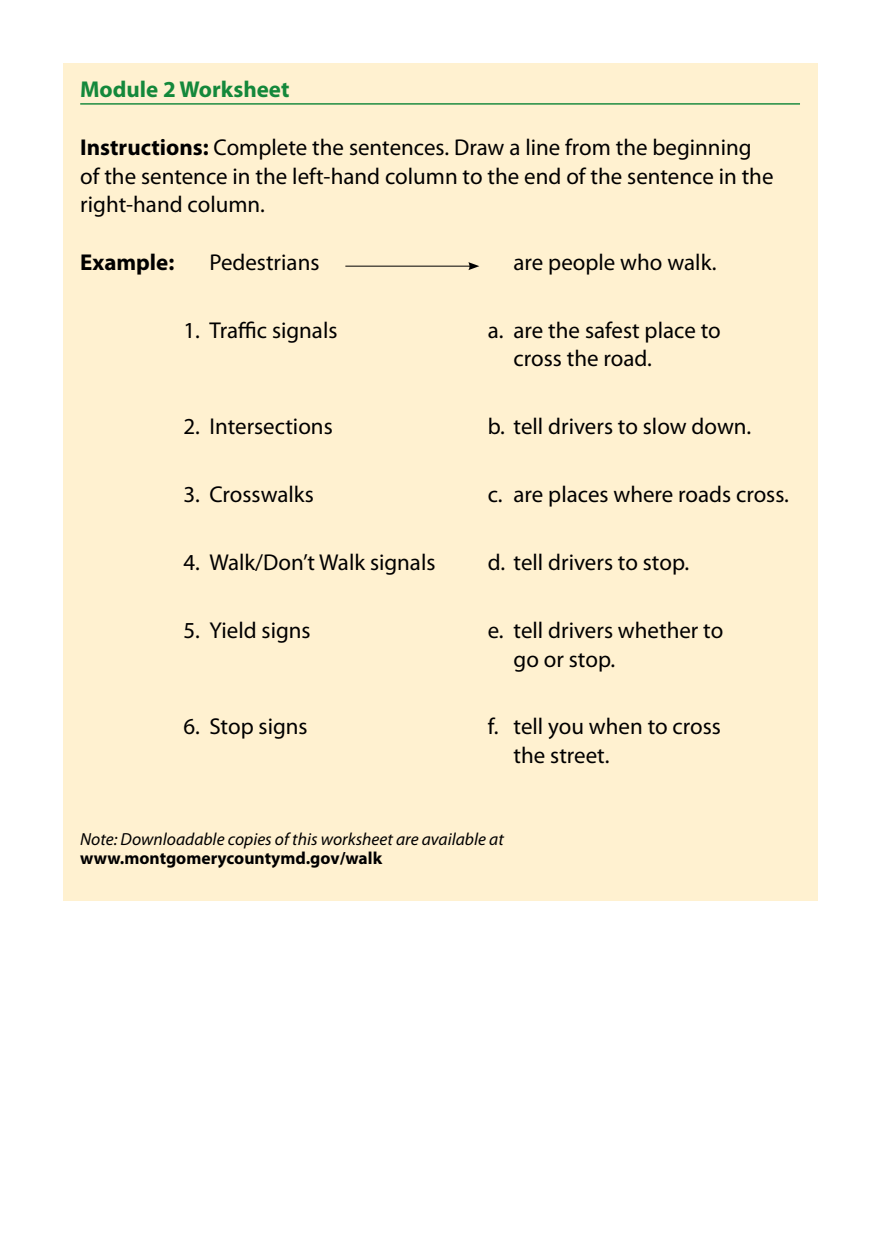
<style>
.page{position:relative;width:882px;height:1260px;background:#fff}
.page>*{position:absolute;margin:0;border:0;box-sizing:border-box;transform-origin:0 0}
.t1{font:22.93px/28.7px "Myriad Pro";color:#000}
.t2{font:700 22.93px "Myriad Pro";color:#14883b}
.t3{font:700 22.93px "Myriad Pro";color:#000}
.t4{font:italic 17.5px "Myriad Pro";color:#000}
.t5{font:700 17.5px "Myriad Pro";color:#000}
.s1{font-weight:700}
</style>
<div class="page">
<div style="left:63px;top:63px;width:754px;height:837px;background:#fff1d0"></div>
<hr style="left:80px;top:103px;width:720px;height:2px;background:#14883b">
<hr style="left:345px;top:266px;width:126px;height:1px;background:#000">
<svg style="left:468px;top:262px;width:11px;height:8px"></svg>
<p class="t2" style="left:80px;top:77px;width:211px">Module 2 Worksheet</p>
<p class="t1" style="left:80px;top:132px;width:695px"><span class="s1">Instructions:</span> Complete the sentences. Draw a line from the beginning of the sentence in the left-hand column to the end of the sentence in the right-hand column.</p>
<p class="t3" style="left:80px;top:249px;width:96px">Example:</p>
<p class="t1" style="left:209px;top:247px;width:112px">Pedestrians</p>
<p class="t1" style="left:514px;top:247px;width:204px">are people who walk.</p>
<p class="t1" style="left:184px;top:315px;width:156px">1. Traffic signals</p>
<p class="t1" style="left:514px;top:315px;width:209px;text-indent:-26px">a. are the safest place to cross the road.</p>
<p class="t1" style="left:184px;top:412px;width:151px">2. Intersections</p>
<p class="t1" style="left:488px;top:412px;width:265px">b. tell drivers to slow down.</p>
<p class="t1" style="left:184px;top:480px;width:132px">3. Crosswalks</p>
<p class="t1" style="left:488px;top:480px;width:303px">c. are places where roads cross.</p>
<p class="t1" style="left:184px;top:548px;width:254px">4. Walk/Don’t Walk signals</p>
<p class="t1" style="left:488px;top:548px;width:203px">d. tell drivers to stop.</p>
<p class="t1" style="left:184px;top:615px;width:129px">5. Yield signs</p>
<p class="t1" style="left:514px;top:615px;width:211px;text-indent:-26px">e. tell drivers whether to go or stop.</p>
<p class="t1" style="left:184px;top:712px;width:126px">6. Stop signs</p>
<p class="t1" style="left:514px;top:712px;width:209px;text-indent:-26px">f. tell you when to cross the street.</p>
<p class="t4" style="left:80px;top:828px;width:425px">Note: Downloadable copies of this worksheet are available at</p>
<p class="t5" style="left:80px;top:849px;width:303px">www.montgomerycountymd.gov/walk</p>
</div>
